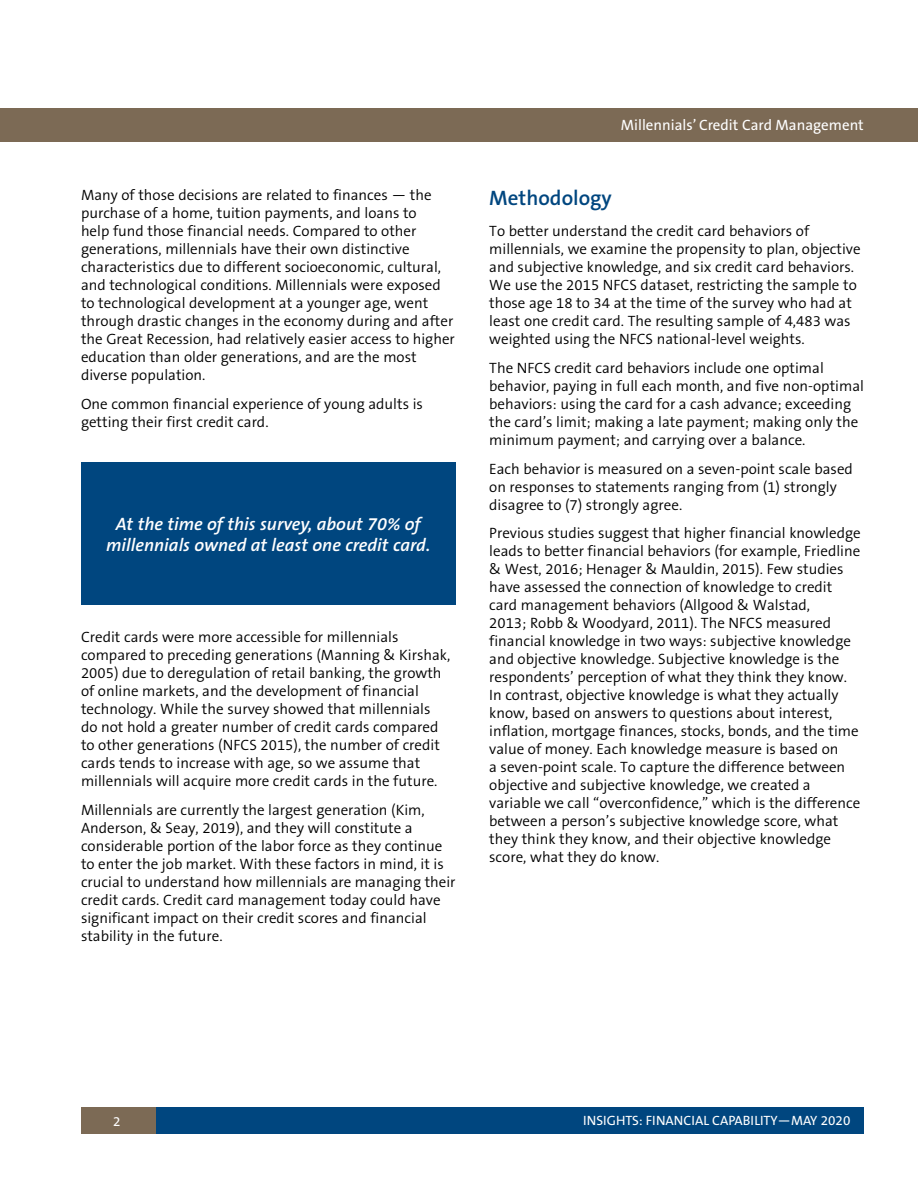
<style>
.page{position:relative;width:918px;height:1188px;background:#fff}
.page>*{position:absolute;margin:0;border:0;box-sizing:border-box;transform-origin:0 0}
.t1{font:600 21px "The Sans B6";color:#00467f}
.t2{font:italic 600 18px/21px "The Sans B6";color:#fff;text-align:center}
.t3{font:300 15px/18px "The Sans B4";color:#000}
.t4{font:15px "The Sans B5 Plain";color:#fff}
.t5{font:13.5px "The Sans B5 Plain";color:#fff}
</style>
<div class="page">
<div style="left:155px;top:1107px;width:709px;height:27px;background:#00467f"></div>
<div style="left:81px;top:1107px;width:74px;height:27px;background:#7c6a55"></div>
<div style="left:0;top:108px;width:918px;height:34px;background:#7c6a55"></div>
<div style="left:81px;top:462px;width:375px;height:143px;background:#00467f"></div>
<p class="t3" style="left:81px;top:186px;width:375px">Many of those decisions are related to finances — the purchase of a home, tuition payments, and loans to<br>help fund those financial needs. Compared to other generations, millennials have their own distinctive characteristics due to different socioeconomic, cultural, and technological conditions. Millennials were exposed to technological development at a younger age, went through drastic changes in the economy during and after the Great Recession, had relatively easier access to higher education than older generations, and are the most diverse population.</p>
<p class="t3" style="left:81px;top:395px;width:343px">One common financial experience of young adults is getting their first credit card.</p>
<p class="t2" style="left:106px;top:514px;width:326px">At the time of this survey, about 70% of millennials owned at least one credit card.</p>
<p class="t3" style="left:81px;top:629px;width:371px">Credit cards were more accessible for millennials compared to preceding generations (Manning &amp; Kirshak, 2005) due to deregulation of retail banking, the growth of online markets, and the development of financial technology. While the survey showed that millennials do not hold a greater number of credit cards compared to other generations (NFCS 2015), the number of credit cards tends to increase with age, so we assume that millennials will acquire more credit cards in the future.</p>
<p class="t3" style="left:81px;top:802px;width:376px">Millennials are currently the largest generation (Kim, Anderson, &amp; Seay, 2019), and they will constitute a considerable portion of the labor force as they continue to enter the job market. With these factors in mind, it is crucial to understand how millennials are managing their credit cards. Credit card management today could have significant impact on their credit scores and financial stability in the future.</p>
<p class="t4" style="left:621px;top:117px;width:244px">Millennials’ Credit Card Management</p>
<h1 class="t1" style="left:489px;top:186px;width:124px">Methodology</h1>
<p class="t3" style="left:489px;top:222px;width:373px">To better understand the credit card behaviors of millennials, we examine the propensity to plan, objective and subjective knowledge, and six credit card behaviors.<br>We use the 2015 NFCS dataset, restricting the sample to those age 18 to 34 at the time of the survey who had at least one credit card. The resulting sample of 4,483 was weighted using the NFCS national-level weights.</p>
<p class="t3" style="left:489px;top:359px;width:376px">The NFCS credit card behaviors include one optimal behavior, paying in full each month, and five non-optimal behaviors: using the card for a cash advance; exceeding the card’s limit; making a late payment; making only the minimum payment; and carrying over a balance.</p>
<p class="t3" style="left:489px;top:460px;width:365px">Each behavior is measured on a seven-point scale based on responses to statements ranging from (1) strongly disagree to (7) strongly agree.</p>
<p class="t3" style="left:489px;top:525px;width:373px">Previous studies suggest that higher financial knowledge leads to better financial behaviors (for example, Friedline &amp; West, 2016; Henager &amp; Mauldin, 2015). Few studies have assessed the connection of knowledge to credit card management behaviors (Allgood &amp; Walstad,<br>2013; Robb &amp; Woodyard, 2011). The NFCS measured financial knowledge in two ways: subjective knowledge and objective knowledge. Subjective knowledge is the respondents’ perception of what they think they know.<br>In contrast, objective knowledge is what they actually know, based on answers to questions about interest, inflation, mortgage finances, stocks, bonds, and the time value of money. Each knowledge measure is based on<br>a seven-point scale. To capture the difference between objective and subjective knowledge, we created a variable we call “overconfidence,” which is the difference between a person’s subjective knowledge score, what they think they know, and their objective knowledge score, what they do know.</p>
<p class="t5" style="left:113px;top:1114px;width:9px">2</p>
<p class="t5" style="left:583px;top:1114px;width:269px">INSIGHTS: FINANCIAL CAPABILITY—MAY 2020</p>
</div>
